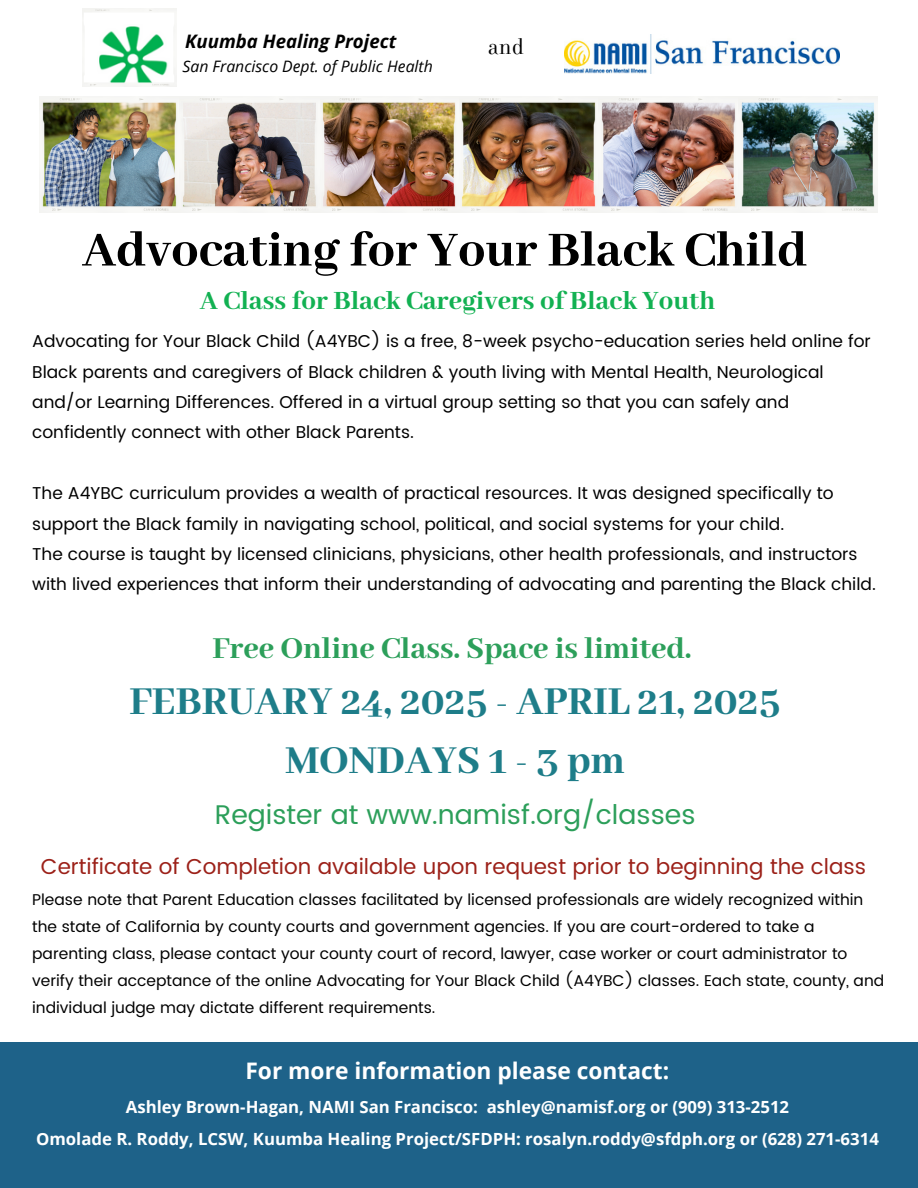
<style>
.page{position:relative;width:918px;height:1188px;background:#fff}
.page>*{position:absolute;margin:0;border:0;box-sizing:border-box;transform-origin:0 0}
.t1{font:800 54px "Abhaya Libre";color:#000}
.t2{font:800 43.2px/59.8px "Abhaya Libre";color:#1e7d89;text-align:center}
.t3{font:800 33.15px "Abhaya Libre";color:#2c9f5a}
.t4{font:800 28.65px "Abhaya Libre";color:#12b152}
.t5{font:27px "Poppins";color:#2c9f5a}
.t6{font:700 22.8px "Open Sans";color:#fff}
.t7{font:22.5px "New Standard";color:#000}
.t8{font:21.6px "Poppins";color:#9c2119}
.t9{font:italic 700 18.6px "Open Sans";color:#000}
.t10{font:17.1px/30.3px "Poppins";color:#000}
.t11{font:700 16.8px/31.5px "Open Sans";color:#fff;text-align:center}
.t12{font:italic 15.75px "Open Sans";color:#000}
.t13{font:15.6px/27px "Poppins";color:#000}
</style>
<div class="page">
<img style="left:565px;top:34px;width:274px;height:39px">
<img style="left:40px;top:96px;width:140px;height:116px">
<img style="left:180px;top:96px;width:279px;height:116px">
<img style="left:459px;top:96px;width:419px;height:116px">
<div style="left:0;top:1043px;width:918px;height:145px;background:#1e6289"></div>
<img style="left:82px;top:8px;width:95px;height:79px">
<h1 class="t9" style="left:185px;top:28px;width:213px">Kuumba Healing Project</h1>
<h2 class="t12" style="left:183px;top:56px;width:252px">San Francisco Dept. of Public Health</h2>
<p class="t7" style="left:488px;top:32px;width:38px">and</p>
<p class="t1" style="left:82px;top:220px;width:727px">Advocating for Your Black Child</p>
<p class="t4" style="left:200px;top:285px;width:517px">A Class for Black Caregivers of Black Youth</p>
<p class="t10" style="left:32px;top:326px;width:840px">Advocating for Your Black Child (A4YBC) is a free, 8-week psycho-education series held online for Black parents and caregivers of Black children &amp; youth living with Mental Health, Neurological and/or Learning Differences. Offered in a virtual group setting so that you can safely and confidently connect with other Black Parents.</p>
<p class="t10" style="left:32px;top:478px;width:803px">The A4YBC curriculum provides a wealth of practical resources. It was designed specifically to support the Black family in navigating school, political, and social systems for your child.</p>
<p class="t10" style="left:32px;top:539px;width:845px">The course is taught by licensed clinicians, physicians, other health professionals, and instructors with lived experiences that inform their understanding of advocating and parenting the Black child.</p>
<p class="t3" style="left:213px;top:630px;width:480px">Free Online Class. Space is limited.</p>
<p class="t2" style="left:130px;top:673px;width:652px">FEBRUARY 24, 2025 - APRIL 21, 2025<br>MONDAYS 1 - 3 pm</p>
<p class="t5" style="left:215px;top:799px;width:482px">Register at www.namisf.org/classes</p>
<p class="t8" style="left:41px;top:854px;width:827px">Certificate of Completion available upon request prior to beginning the class</p>
<p class="t13" style="left:32px;top:886px;width:833px">Please note that Parent Education classes facilitated by licensed professionals are widely recognized within</p>
<p class="t13" style="left:32px;top:913px;width:854px">the state of California by county courts and government agencies. If you are court-ordered to take a parenting class, please contact your county court of record, lawyer, case worker or court administrator to verify their acceptance of the online Advocating for Your Black Child (A4YBC) classes. Each state, county, and individual judge may dictate different requirements.</p>
<p class="t6" style="left:245px;top:1054px;width:425px">For more information please contact:</p>
<p class="t11" style="left:36px;top:1091px;width:844px">Ashley Brown-Hagan, NAMI San Francisco: ashley@namisf.org or (909) 313-2512<br>Omolade R. Roddy, LCSW, Kuumba Healing Project/SFDPH: rosalyn.roddy@sfdph.org or (628) 271-6314</p>
</div>
